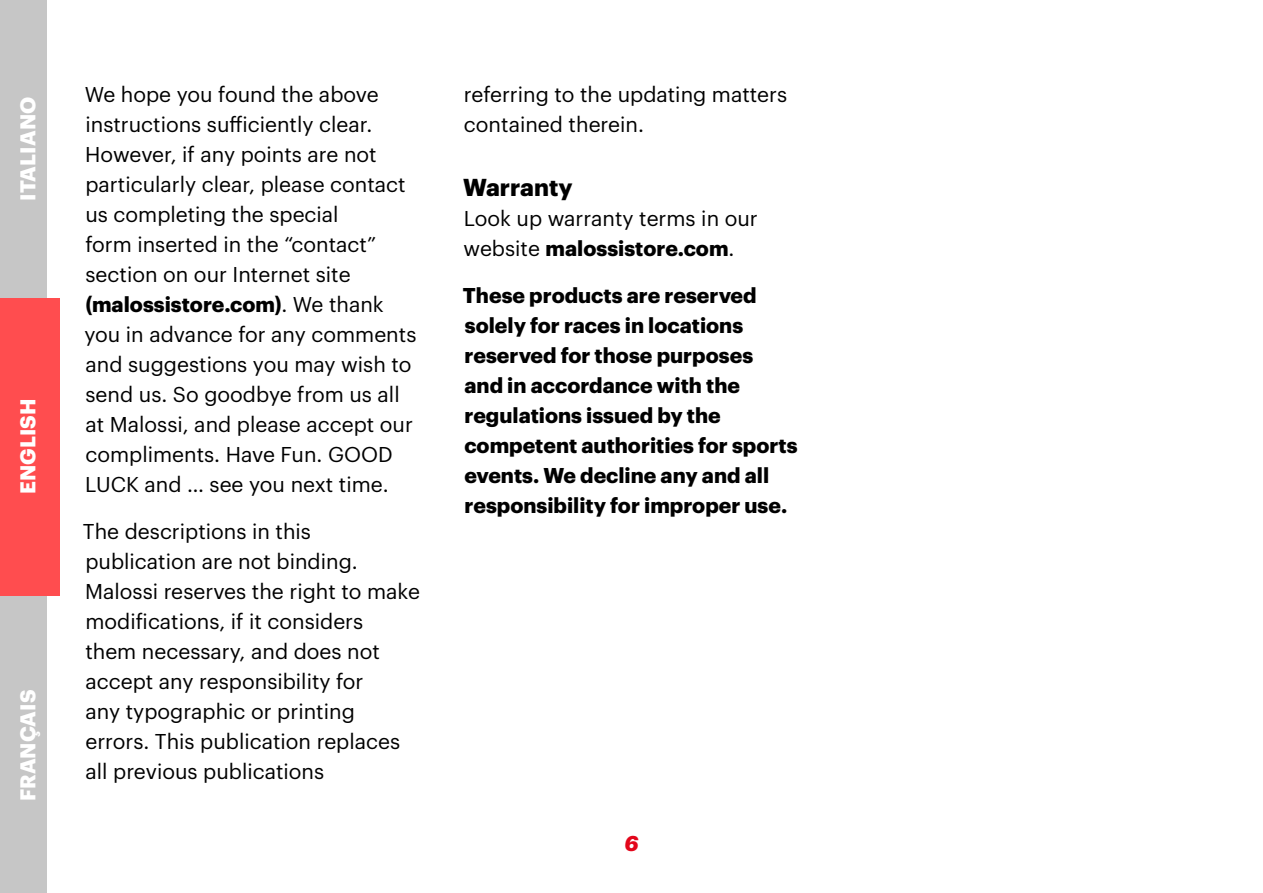
<style>
.page{position:relative;width:1263px;height:893px;background:#fff}
.page>*{position:absolute;margin:0;border:0;box-sizing:border-box;transform-origin:0 0}
.Titoletto_nel_testo{font:700 24px "Graphik";color:#000}
.Testo_Normale_7_pt{font:21px/30px "Graphik";color:#000}
.Testo_Normale_7_pt-2{font:700 21px/30px "Graphik";color:#000}
.t1{font:700 21px "Graphik";letter-spacing:.005em;color:#fff}
.t2{font:italic 700 21px "Graphik";color:#e3061b}
.s1{font-weight:700}
</style>
<div class="page">
<div style="left:0;top:595px;width:47px;height:298px;background:#c6c6c6"></div>
<div style="left:0;top:298px;width:60px;height:297px;background:#ff4d4f"></div>
<div style="left:0;top:0;width:47px;height:298px;background:#c6c6c6"></div>
<p class="t1" style="left:12px;top:201px;width:105px;rotate:-90deg">ITALIANO</p>
<p class="t1" style="left:12px;top:494px;width:97px;rotate:-90deg">ENGLISH</p>
<p class="t1" style="left:12px;top:801px;width:113px;rotate:-90deg">FRANÇAIS</p>
<p class="Testo_Normale_7_pt" style="left:84px;top:78px;width:334px">We hope you found the above instructions sufficiently clear.<br>However, if any points are not particularly clear, please contact us completing the special<br>form inserted in the “contact” section on our Internet site <span class="s1">(malossistore.com)</span>. We thank you in advance for any comments and suggestions you may wish to send us. So goodbye from us all at Malossi, and please accept our compliments. Have Fun. GOOD<br>LUCK and … see you next time.</p>
<p class="Testo_Normale_7_pt" style="left:83px;top:515px;width:339px">The descriptions in this publication are not binding.<br>Malossi reserves the right to make modifications, if it considers<br>them necessary, and does not accept any responsibility for<br>any typographic or printing errors. This publication replaces all previous publications</p>
<p class="Testo_Normale_7_pt" style="left:464px;top:78px;width:325px">referring to the updating matters contained therein.</p>
<p class="Titoletto_nel_testo" style="left:463px;top:169px;width:111px">Warranty</p>
<p class="Testo_Normale_7_pt" style="left:464px;top:202px;width:296px">Look up warranty terms in our website <span class="s1">malossistore.com</span>.</p>
<p class="Testo_Normale_7_pt-2" style="left:463px;top:279px;width:336px">These products are reserved solely for races in locations reserved for those purposes<br>and in accordance with the regulations issued by the competent authorities for sports events. We decline any and all responsibility for improper use.</p>
<p class="t2" style="left:624px;top:827px;width:16px">6</p>
</div>
